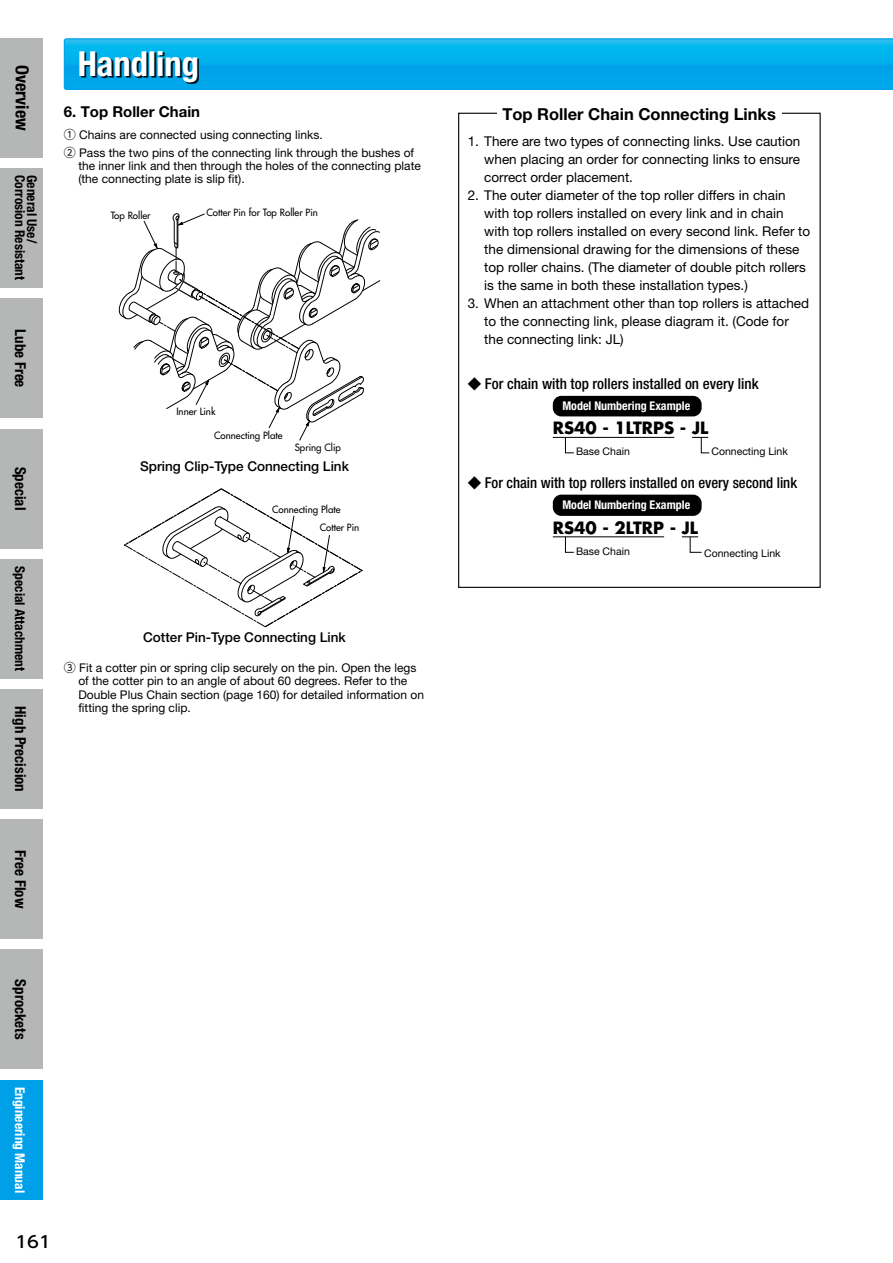
<style>
.page{position:relative;width:893px;height:1263px;background:#fff}
.page>*{position:absolute;margin:0;border:0;box-sizing:border-box;transform-origin:0 0}
.t1{font:700 condensed 34.5px "Helvetica Neue LT Std";color:#fff}
.t2{font:700 condensed 18px "Helvetica Neue LT Std";color:#000}
.t3{font:700 16.5px "Helvetica Neue LT Std";color:#000}
.t4{font:700 16.5px "Futura Std";color:#000}
.t5{font:500 16.2px "UD Shin Go Pro";color:#000;scale:1.11 1}
.t6{font:500 condensed 15px "Helvetica Neue LT Std";color:#000}
.t7{font:700 condensed 15px "Helvetica Neue LT Std";color:#000}
.t8{font:700 15px "Helvetica Neue LT Std";color:#000}
.t9{font:13.5px/18px "Helvetica Neue LT Std";color:#000}
.t10{font:500 13.5px "Helvetica Neue LT Std";color:#000}
.t11{font:700 condensed 13.5px "Helvetica Neue LT Std";color:#000}
.t12{font:700 condensed 13.5px "Helvetica Neue LT Std";color:#fff}
.t13{font:12px/13.4px "Helvetica Neue LT Std";color:#000}
.t14{font:700 condensed 12px "Helvetica Neue LT Std";color:#fff}
.t15{font:10.5px "Helvetica Neue LT Std";color:#000}
.t16{font:500 9.75px/18.5px "Futura Std";color:#000}
.s1{font-family:"UD Shin Go Pro"}
.s2{font-family:"UD Shin Go Pro";font-weight:400;font-stretch:normal;font-size:13.5px}
</style>
<div class="page">
<div style="left:0;top:168px;width:43px;height:120px;background:#b5b6b6"></div>
<div style="left:0;top:38px;width:43px;height:119px;background:#b5b6b6"></div>
<div style="left:0;top:299px;width:43px;height:119px;background:#b5b6b6"></div>
<div style="left:0;top:429px;width:43px;height:119px;background:#b5b6b6"></div>
<div style="left:0;top:559px;width:43px;height:119px;background:#b5b6b6"></div>
<div style="left:0;top:689px;width:43px;height:119px;background:#b5b6b6"></div>
<div style="left:0;top:820px;width:43px;height:119px;background:#b5b6b6"></div>
<div style="left:0;top:950px;width:43px;height:119px;background:#b5b6b6"></div>
<div style="left:0;top:1080px;width:43px;height:119px;background:#00a0e9"></div>
<svg style="left:118px;top:213px;width:263px;height:228px"></svg>
<svg style="left:124px;top:488px;width:239px;height:139px"></svg>
<hr style="left:553px;top:437px;width:121px;height:1px;background:#000">
<svg style="left:692px;top:437px;width:18px;height:16px"></svg>
<svg style="left:565px;top:437px;width:9px;height:16px"></svg>
<div style="left:553px;top:396px;width:149px;height:20px;background:#000;border-radius:9px"></div>
<hr style="left:553px;top:537px;width:111px;height:1px;background:#000">
<svg style="left:682px;top:536px;width:20px;height:17px"></svg>
<svg style="left:565px;top:536px;width:9px;height:17px"></svg>
<div style="left:553px;top:495px;width:149px;height:21px;background:#000;border-radius:9px"></div>
<svg style="left:64px;top:38px;width:829px;height:52px;background:#04a7e3"></svg>
<h2 class="t2" style="left:33px;top:65px;width:67px;rotate:90deg">Overview</h2>
<p class="t11" style="left:28px;top:175px;width:107px;rotate:90deg">Corrosion Resistant</p>
<p class="t11" style="left:40px;top:175px;width:70px;rotate:90deg">General Use/</p>
<p class="t7" style="left:30px;top:329px;width:60px;rotate:90deg">Lube Free</p>
<p class="t7" style="left:30px;top:467px;width:45px;rotate:90deg">Special</p>
<p class="t11" style="left:28px;top:566px;width:106px;rotate:90deg">Special Attachment</p>
<p class="t7" style="left:30px;top:706px;width:87px;rotate:90deg">High Precision</p>
<p class="t7" style="left:30px;top:850px;width:59px;rotate:90deg">Free Flow</p>
<h1 class="t1" style="left:78px;top:42px;width:123px">Handling</h1>
<p class="t8" style="left:64px;top:102px;width:138px">6. Top Roller Chain</p>
<p class="t13" style="left:64px;top:126px;width:352px;line-height:17.7px"><span class="s1">①</span> Chains are connected using connecting links.<br><span class="s1">②</span> Pass the two pins of the connecting link through the bushes of</p>
<p class="t13" style="left:78px;top:158px;width:344px">the inner link and then through the holes of the connecting plate (the connecting plate is slip fit).</p>
<p class="t16" style="left:111px;top:206px;width:41px">Top Roller</p>
<p class="t16" style="left:206px;top:203px;width:113px">Cotter Pin for Top Roller Pin</p>
<p class="t16" style="left:176px;top:402px;width:41px">Inner Link</p>
<p class="t16" style="left:214px;top:426px;width:70px">Connecting Plate</p>
<p class="t10" style="left:140px;top:458px;width:210px">Spring Clip-Type Connecting Link</p>
<p class="t16" style="left:320px;top:500px;width:41px;text-indent:-48px">Connecting Plate<br>Cotter Pin</p>
<p class="t16" style="left:295px;top:438px;width:48px">Spring Clip</p>
<p class="t10" style="left:143px;top:629px;width:204px">Cotter Pin-Type Connecting Link</p>
<p class="t13" style="left:78px;top:661px;width:347px;text-indent:-15px"><span class="s1">③</span> Fit a cotter pin or spring clip securely on the pin. Open the legs of the cotter pin to an angle of about 60 degrees. Refer to the Double Plus Chain section (page 160) for detailed information on fitting the spring clip.</p>
<p class="t7" style="left:30px;top:979px;width:61px;rotate:90deg">Sprockets</p>
<p class="t12" style="left:28px;top:1086px;width:108px;rotate:90deg">Engineering Manual</p>
<p class="t5" style="left:15px;top:1229px;width:34px">161</p>
<p class="t3" style="left:502px;top:104px;width:275px">Top Roller Chain Connecting Links</p>
<p class="t9" style="left:484px;top:132px;width:318px;text-align:justify;text-indent:-16px">1. There are two types of connecting links. Use caution when placing an order for connecting links to ensure correct order placement.</p>
<p class="t9" style="left:484px;top:186px;width:328px;text-indent:-16px">2. The outer diameter of the top roller differs in chain with top rollers installed on every link and in chain with top rollers installed on every second link. Refer to the dimensional drawing for the dimensions of these top roller chains. (The diameter of double pitch rollers is the same in both these installation types.)</p>
<p class="t9" style="left:484px;top:294px;width:326px;text-indent:-16px">3. When an attachment other than top rollers is attached to the connecting link, please diagram it. (Code for the connecting link: JL)</p>
<p class="t6" style="left:468px;top:374px;width:292px"><span class="s2">◆</span> For chain with top rollers installed on every link</p>
<p class="t4" style="left:553px;top:417px;width:157px">RS40 - 1LTRPS - JL</p>
<p class="t15" style="left:576px;top:445px;width:55px">Base Chain</p>
<p class="t15" style="left:711px;top:445px;width:78px">Connecting Link</p>
<p class="t14" style="left:562px;top:399px;width:129px">Model Numbering Example</p>
<p class="t6" style="left:468px;top:473px;width:331px"><span class="s2">◆</span> For chain with top rollers installed on every second link</p>
<p class="t4" style="left:553px;top:517px;width:147px">RS40 - 2LTRP - JL</p>
<p class="t15" style="left:576px;top:545px;width:55px">Base Chain</p>
<p class="t15" style="left:704px;top:547px;width:78px">Connecting Link</p>
<p class="t14" style="left:562px;top:498px;width:129px">Model Numbering Example</p>
</div>
